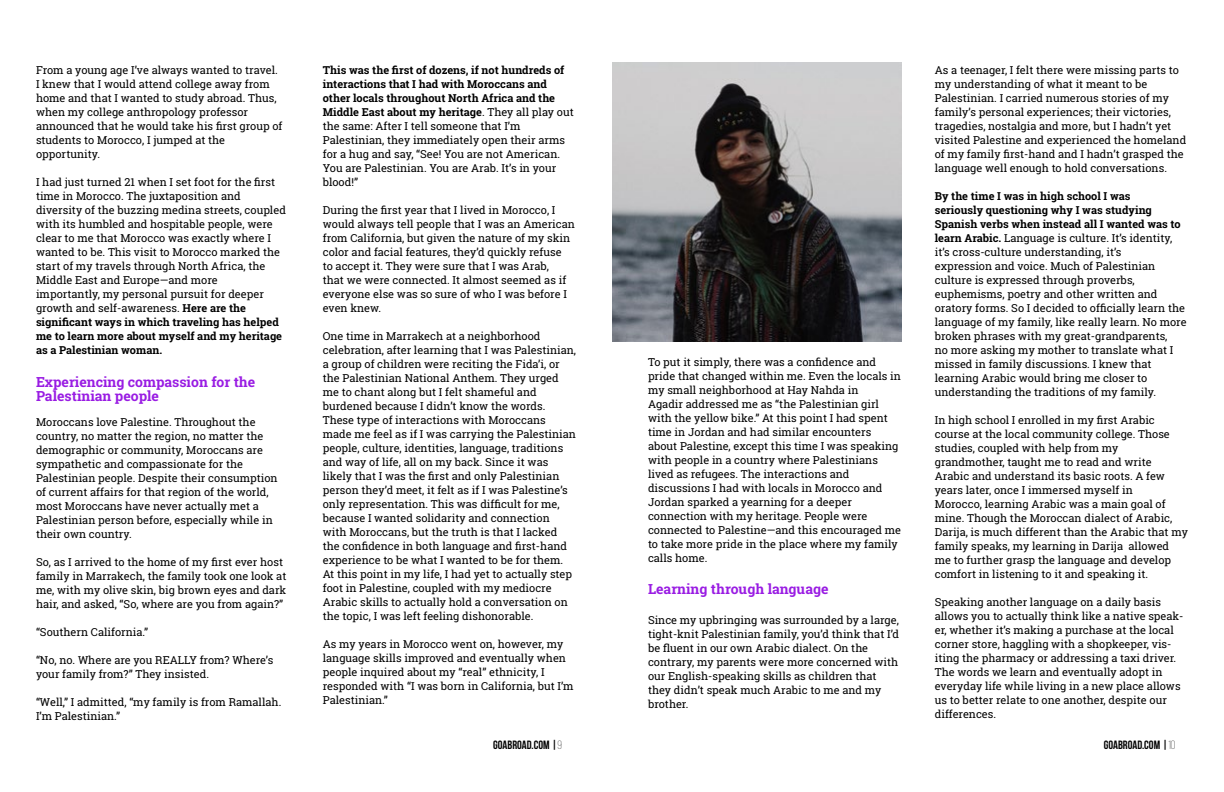
<style>
.page{position:relative;width:1224px;height:792px;background:#fff}
.page>*{position:absolute;margin:0;border:0;box-sizing:border-box;transform-origin:0 0}
.t1{font:700 14px/14px "Roboto Slab";color:#991ce3}
.t2{font:700 12px "Bebas Neue";color:#000}
.t3{font:11px/14px "Roboto Slab";color:#000}
.s1{font-weight:700}
.s2{font-weight:300}
</style>
<div class="page">
<img style="left:612px;top:63px;width:289px;height:278px">
<p class="t3" style="left:36px;top:63px;width:248px">From a young age I’ve always wanted to travel.<br>I knew that I would attend college away from home and that I wanted to study abroad. Thus, when my college anthropology professor announced that he would take his first group of students to Morocco, I jumped at the opportunity.</p>
<p class="t3" style="left:36px;top:175px;width:251px">I had just turned 21 when I set foot for the first time in Morocco. The juxtaposition and diversity of the buzzing medina streets, coupled with its humbled and hospitable people, were clear to me that Morocco was exactly where I wanted to be. This visit to Morocco marked the start of my travels through North Africa, the Middle East and Europe—and more<br>importantly, my personal pursuit for deeper growth and self-awareness. <span class="s1">Here are the significant ways in which traveling has helped me to learn more about myself and my heritage as a Palestinian woman.</span></p>
<p class="t1" style="left:36px;top:374px;width:221px">Experiencing compassion for the<br>Palestinian people</p>
<p class="t3" style="left:36px;top:415px;width:243px">Moroccans love Palestine. Throughout the country, no matter the region, no matter the demographic or community, Moroccans are sympathetic and compassionate for the Palestinian people. Despite their consumption of current affairs for that region of the world, most Moroccans have never actually met a Palestinian person before, especially while in their own country.</p>
<p class="t3" style="left:36px;top:555px;width:252px">So, as I arrived to the home of my first ever host family in Marrakech, the family took one look at me, with my olive skin, big brown eyes and dark hair, and asked, “So, where are you from again?”</p>
<p class="t3" style="left:36px;top:625px;width:114px">“Southern California.”</p>
<p class="t3" style="left:36px;top:653px;width:239px">“No, no. Where are you REALLY from? Where’s your family from?” They insisted.</p>
<p class="t3" style="left:36px;top:695px;width:247px">“Well,” I admitted, “my family is from Ramallah.<br>I’m Palestinian.”</p>
<p class="t3" style="left:323px;top:63px;width:253px"><span class="s1">This was the first of dozens, if not hundreds of interactions that I had with Moroccans and other locals throughout North Africa and the Middle East about my heritage</span>. They all play out the same: After I tell someone that I’m Palestinian, they immediately open their arms for a hug and say, “See! You are not American.<br>You are Palestinian. You are Arab. It’s in your blood!”</p>
<p class="t3" style="left:323px;top:203px;width:254px">During the first year that I lived in Morocco, I would always tell people that I was an American from California, but given the nature of my skin color and facial features, they’d quickly refuse<br>to accept it. They were sure that I was Arab,<br>that we were connected. It almost seemed as if everyone else was so sure of who I was before I even knew.</p>
<p class="t3" style="left:323px;top:329px;width:255px">One time in Marrakech at a neighborhood celebration, after learning that I was Palestinian, a group of children were reciting the Fida’i, or the Palestinian National Anthem. They urged me to chant along but I felt shameful and burdened because I didn’t know the words.<br>These type of interactions with Moroccans made me feel as if I was carrying the Palestinian people, culture, identities, language, traditions and way of life, all on my back. Since it was likely that I was the first and only Palestinian person they’d meet, it felt as if I was Palestine’s only representation. This was difficult for me, because I wanted solidarity and connection with Moroccans, but the truth is that I lacked the confidence in both language and first-hand experience to be what I wanted to be for them.<br>At this point in my life, I had yet to actually step foot in Palestine, coupled with my mediocre Arabic skills to actually hold a conversation on the topic, I was left feeling dishonorable.</p>
<p class="t3" style="left:323px;top:637px;width:252px">As my years in Morocco went on, however, my language skills improved and eventually when people inquired about my “real” ethnicity, I responded with “I was born in California, but I’m Palestinian.”</p>
<p class="t3" style="left:648px;top:354px;width:254px">To put it simply, there was a confidence and pride that changed within me. Even the locals in my small neighborhood at Hay Nahda in<br>Agadir addressed me as “the Palestinian girl with the yellow bike.” At this point I had spent time in Jordan and had similar encounters about Palestine, except this time I was speaking with people in a country where Palestinians lived as refugees. The interactions and discussions I had with locals in Morocco and Jordan sparked a yearning for a deeper connection with my heritage. People were connected to Palestine—and this encouraged me to take more pride in the place where my family calls home.</p>
<p class="t1" style="left:648px;top:582px;width:182px">Learning through language</p>
<p class="t3" style="left:648px;top:613px;width:253px">Since my upbringing was surrounded by a large, tight-knit Palestinian family, you’d think that I’d be fluent in our own Arabic dialect. On the contrary, my parents were more concerned with our English-speaking skills as children that they didn’t speak much Arabic to me and my brother.</p>
<p class="t3" style="left:935px;top:63px;width:253px">As a teenager, I felt there were missing parts to my understanding of what it meant to be Palestinian. I carried numerous stories of my family’s personal experiences; their victories, tragedies, nostalgia and more, but I hadn’t yet visited Palestine and experienced the homeland of my family first-hand and I hadn’t grasped the language well enough to hold conversations.</p>
<p class="t3" style="left:935px;top:189px;width:253px"><span class="s1">By the time I was in high school I was<br>seriously questioning why I was studying Spanish verbs when instead all I wanted was to learn Arabic.</span> Language is culture. It’s identity, it’s cross-culture understanding, it’s<br>expression and voice. Much of Palestinian culture is expressed through proverbs, euphemisms, poetry and other written and oratory forms. So I decided to officially learn the language of my family, like really learn. No more broken phrases with my great-grandparents,<br>no more asking my mother to translate what I missed in family discussions. I knew that learning Arabic would bring me closer to understanding the traditions of my family.</p>
<p class="t3" style="left:935px;top:413px;width:255px">In high school I enrolled in my first Arabic course at the local community college. Those studies, coupled with help from my grandmother, taught me to read and write Arabic and understand its basic roots. A few years later, once I immersed myself in<br>Morocco, learning Arabic was a main goal of mine. Though the Moroccan dialect of Arabic, Darija, is much different than the Arabic that my family speaks, my learning in Darija allowed me to further grasp the language and develop comfort in listening to it and speaking it.</p>
<p class="t3" style="left:935px;top:595px;width:250px">Speaking another language on a daily basis allows you to actually think like a native speak&shy;er, whether it’s making a purchase at the local corner store, haggling with a shopkeeper, vis&shy;iting the pharmacy or addressing a taxi driver.<br>The words we learn and eventually adopt in everyday life while living in a new place allows us to better relate to one another, despite our differences.</p>
<p class="t2" style="left:493px;top:738px;width:70px">GOABROAD.COM |<span class="s2">9</span></p>
<p class="t2" style="left:1104px;top:738px;width:73px">GOABROAD.COM |<span class="s2">10</span></p>
</div>
